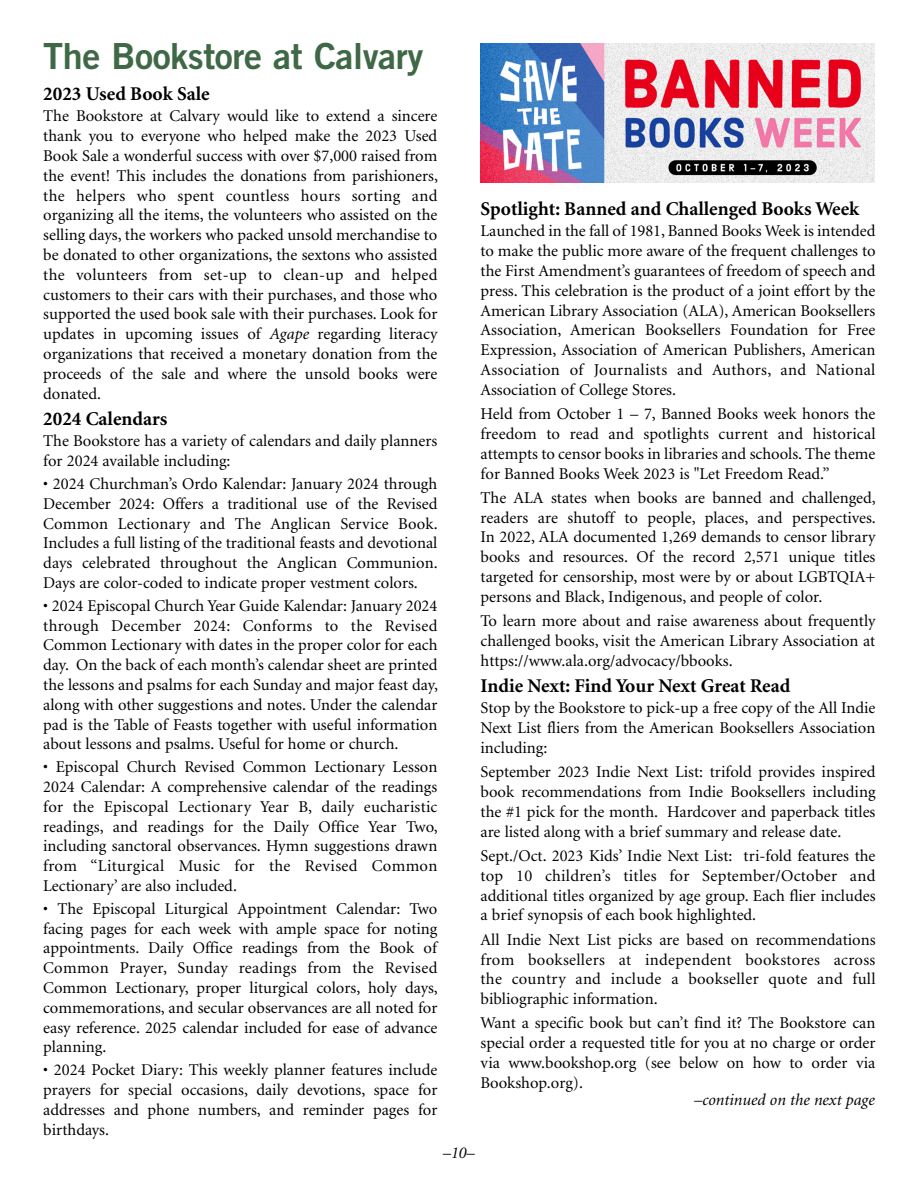
<style>
.page{position:relative;width:918px;height:1188px;background:#fff}
.page>*{position:absolute;margin:0;border:0;box-sizing:border-box;transform-origin:0 0}
.t1{font:36px "Trade Gothic Bold Two";letter-spacing:-.01em;color:#3f6946}
.t2{font:700 19.5px "Minion";color:#000}
.t3{font:16.5px/19.8px "Minion";color:#000;text-align:justify}
.t4{font:italic 16.5px "Minion";color:#000}
.s1{font-style:italic}
</style>
<div class="page">
<img style="left:481px;top:44px;width:394px;height:139px">
<h1 class="t1" style="left:43px;top:44px;width:382px">The Bookstore at Calvary</h1>
<p class="t2" style="left:43px;top:86px;width:168px">2023 Used Book Sale</p>
<p class="t3" style="left:43px;top:108px;width:396px">The Bookstore at Calvary would like to extend a sincere thank you to everyone who helped make the 2023 Used Book Sale a wonderful success with over $7,000 raised from the event! This includes the donations from parishioners, the helpers who spent countless hours sorting and organizing all the items, the volunteers who assisted on the selling days, the workers who packed unsold merchandise to be donated to other organizations, the sextons who assisted the volunteers from set-up to clean-up and helped customers to their cars with their purchases, and those who supported the used book sale with their purchases. Look for updates in upcoming issues of <span class="s1">Agape</span> regarding literacy organizations that received a monetary donation from the proceeds of the sale and where the unsold books were donated.</p>
<p class="t2" style="left:43px;top:411px;width:126px">2024 Calendars</p>
<p class="t3" style="left:43px;top:433px;width:396px">The Bookstore has a variety of calendars and daily planners for 2024 available including:</p>
<p class="t3" style="left:43px;top:475px;width:396px">• 2024 Churchman’s Ordo Kalendar: January 2024 through December 2024: Offers a traditional use of the Revised Common Lectionary and The Anglican Service Book.<br>Includes a full listing of the traditional feasts and devotional days celebrated throughout the Anglican Communion.<br>Days are color-coded to indicate proper vestment colors.</p>
<p class="t3" style="left:43px;top:597px;width:396px">• 2024 Episcopal Church Year Guide Kalendar: January 2024 through December 2024: Conforms to the Revised Common Lectionary with dates in the proper color for each day. On the back of each month’s calendar sheet are printed the lessons and psalms for each Sunday and major feast day, along with other suggestions and notes. Under the calendar pad is the Table of Feasts together with useful information about lessons and psalms. Useful for home or church.</p>
<p class="t3" style="left:43px;top:758px;width:396px">• Episcopal Church Revised Common Lectionary Lesson 2024 Calendar: A comprehensive calendar of the readings for the Episcopal Lectionary Year B, daily eucharistic readings, and readings for the Daily Office Year Two, including sanctoral observances. Hymn suggestions drawn from “Liturgical Music for the Revised Common Lectionary’ are also included.</p>
<p class="t3" style="left:43px;top:900px;width:396px">• The Episcopal Liturgical Appointment Calendar: Two facing pages for each week with ample space for noting appointments. Daily Office readings from the Book of Common Prayer, Sunday readings from the Revised Common Lectionary, proper liturgical colors, holy days, commemorations, and secular observances are all noted for easy reference. 2025 calendar included for ease of advance planning.</p>
<p class="t3" style="left:43px;top:1061px;width:396px">• 2024 Pocket Diary: This weekly planner features include prayers for special occasions, daily devotions, space for addresses and phone numbers, and reminder pages for birthdays.</p>
<p class="t2" style="left:481px;top:201px;width:380px">Spotlight: Banned and Challenged Books Week</p>
<p class="t3" style="left:481px;top:223px;width:396px">Launched in the fall of 1981, Banned Books Week is intended to make the public more aware of the frequent challenges to the First Amendment’s guarantees of freedom of speech and press. This celebration is the product of a joint effort by the American Library Association (ALA), American Booksellers Association, American Booksellers Foundation for Free Expression, Association of American Publishers, American Association of Journalists and Authors, and National Association of College Stores.</p>
<p class="t3" style="left:481px;top:405px;width:396px">Held from October 1 – 7, Banned Books week honors the freedom to read and spotlights current and historical attempts to censor books in libraries and schools. The theme for Banned Books Week 2023 is "Let Freedom Read.”</p>
<p class="t3" style="left:481px;top:489px;width:397px">The ALA states when books are banned and challenged, readers are shutoff to people, places, and perspectives.<br>In 2022, ALA documented 1,269 demands to censor library books and resources. Of the record 2,571 unique titles targeted for censorship, most were by or about LGBTQIA+ persons and Black, Indigenous, and people of color.</p>
<p class="t3" style="left:481px;top:612px;width:396px">To learn more about and raise awareness about frequently challenged books, visit the American Library Association at https://www.ala.org/advocacy/bbooks.</p>
<p class="t2" style="left:481px;top:678px;width:311px">Indie Next: Find Your Next Great Read</p>
<p class="t3" style="left:481px;top:700px;width:396px">Stop by the Bookstore to pick-up a free copy of the All Indie Next List fliers from the American Booksellers Association including:</p>
<p class="t3" style="left:481px;top:764px;width:396px">September 2023 Indie Next List: trifold provides inspired book recommendations from Indie Booksellers including the #1 pick for the month. Hardcover and paperback titles are listed along with a brief summary and release date.</p>
<p class="t3" style="left:481px;top:847px;width:396px">Sept./Oct. 2023 Kids’ Indie Next List: tri-fold features the top 10 children’s titles for September/October and additional titles organized by age group. Each flier includes a brief synopsis of each book highlighted.</p>
<p class="t3" style="left:481px;top:931px;width:396px">All Indie Next List picks are based on recommendations from booksellers at independent bookstores across the country and include a bookseller quote and full bibliographic information.</p>
<p class="t3" style="left:481px;top:1015px;width:396px">Want a specific book but can’t find it? The Bookstore can special order a requested title for you at no charge or order via www.bookshop.org (see below on how to order via Bookshop.org).</p>
<p class="t4" style="left:694px;top:1093px;width:182px">–continued on the next page</p>
<p class="t4" style="left:443px;top:1146px;width:34px">–10–</p>
</div>
